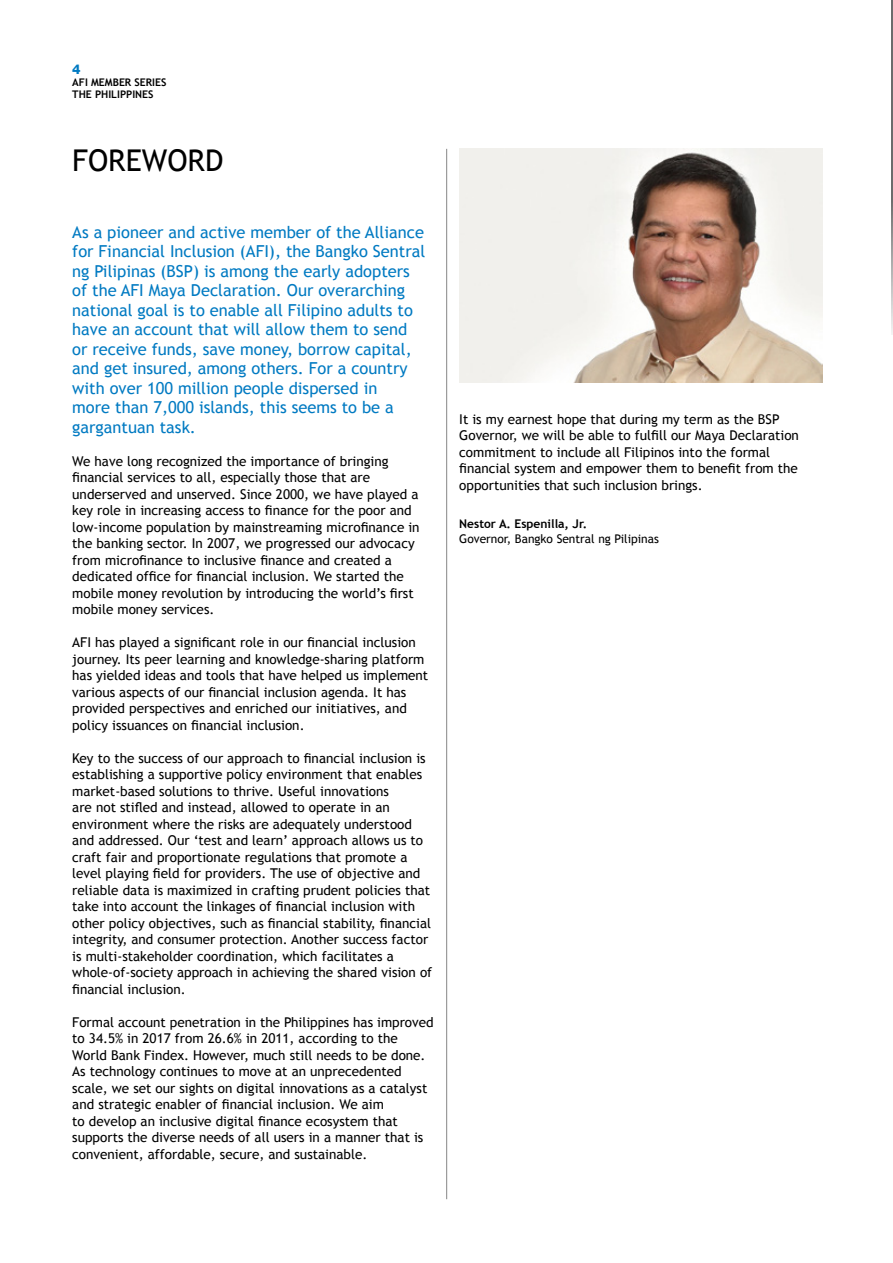
<style>
.page{position:relative;width:893px;height:1263px;background:#fff}
.page>*{position:absolute;margin:0;border:0;box-sizing:border-box;transform-origin:0 0}
.t1{font:30px "Trebuchet MS";color:#000}
.t2{font:16.5px/19.5px "Trebuchet MS";color:#007ac2}
.t3{font:13.5px/16.5px "Trebuchet MS";color:#000}
.t4{font:800 13.5px "Helvetica Neue";color:#007ac2}
.t5{font:12px "Trebuchet MS";color:#000}
.t6{font:700 12px "Trebuchet MS";color:#000}
.t7{font:700 10.5px/12px "Trebuchet MS";color:#000}
</style>
<div class="page">
<hr style="left:446px;top:149px;width:1px;height:1050px;background:#878787">
<hr style="left:892px;top:0;width:1px;height:1263px;background:#010101">
<hr style="left:891px;top:0;width:2px;height:335px;background:#000">
<img style="left:459px;top:149px;width:364px;height:234px">
<p class="t4" style="left:72px;top:61px;width:10px">4</p>
<p class="t7" style="left:72px;top:76px;width:96px">AFI MEMBER SERIES<br>THE PHILIPPINES</p>
<h1 class="t1" style="left:72px;top:143px;width:153px">FOREWORD</h1>
<p class="t2" style="left:72px;top:222px;width:355px">As a pioneer and active member of the Alliance for Financial Inclusion (AFI), the Bangko Sentral ng Pilipinas (BSP) is among the early adopters of the AFI Maya Declaration. Our overarching national goal is to enable all Filipino adults to have an account that will allow them to send or receive funds, save money, borrow capital, and get insured, among others. For a country with over 100 million people dispersed in<br>more than 7,000 islands, this seems to be a gargantuan task.</p>
<p class="t3" style="left:72px;top:453px;width:349px">We have long recognized the importance of bringing financial services to all, especially those that are underserved and unserved. Since 2000, we have played a key role in increasing access to finance for the poor and low-income population by mainstreaming microfinance in the banking sector. In 2007, we progressed our advocacy from microfinance to inclusive finance and created a dedicated office for financial inclusion. We started the mobile money revolution by introducing the world’s first mobile money services.</p>
<p class="t3" style="left:72px;top:634px;width:358px">AFI has played a significant role in our financial inclusion journey. Its peer learning and knowledge-sharing platform has yielded ideas and tools that have helped us implement various aspects of our financial inclusion agenda. It has provided perspectives and enriched our initiatives, and policy issuances on financial inclusion.</p>
<p class="t3" style="left:72px;top:750px;width:361px">Key to the success of our approach to financial inclusion is establishing a supportive policy environment that enables market-based solutions to thrive. Useful innovations<br>are not stifled and instead, allowed to operate in an environment where the risks are adequately understood and addressed. Our ‘test and learn’ approach allows us to craft fair and proportionate regulations that promote a level playing field for providers. The use of objective and reliable data is maximized in crafting prudent policies that take into account the linkages of financial inclusion with other policy objectives, such as financial stability, financial integrity, and consumer protection. Another success factor is multi-stakeholder coordination, which facilitates a whole-of-society approach in achieving the shared vision of financial inclusion.</p>
<p class="t3" style="left:72px;top:1014px;width:363px">Formal account penetration in the Philippines has improved to 34.5% in 2017 from 26.6% in 2011, according to the World Bank Findex. However, much still needs to be done.<br>As technology continues to move at an unprecedented scale, we set our sights on digital innovations as a catalyst and strategic enabler of financial inclusion. We aim<br>to develop an inclusive digital finance ecosystem that supports the diverse needs of all users in a manner that is convenient, affordable, secure, and sustainable.</p>
<p class="t3" style="left:459px;top:411px;width:341px">It is my earnest hope that during my term as the BSP Governor, we will be able to fulfill our Maya Declaration commitment to include all Filipinos into the formal financial system and empower them to benefit from the opportunities that such inclusion brings.</p>
<p class="t6" style="left:459px;top:517px;width:129px">Nestor A. Espenilla, Jr.</p>
<p class="t5" style="left:459px;top:532px;width:201px">Governor, Bangko Sentral ng Pilipinas</p>
</div>
